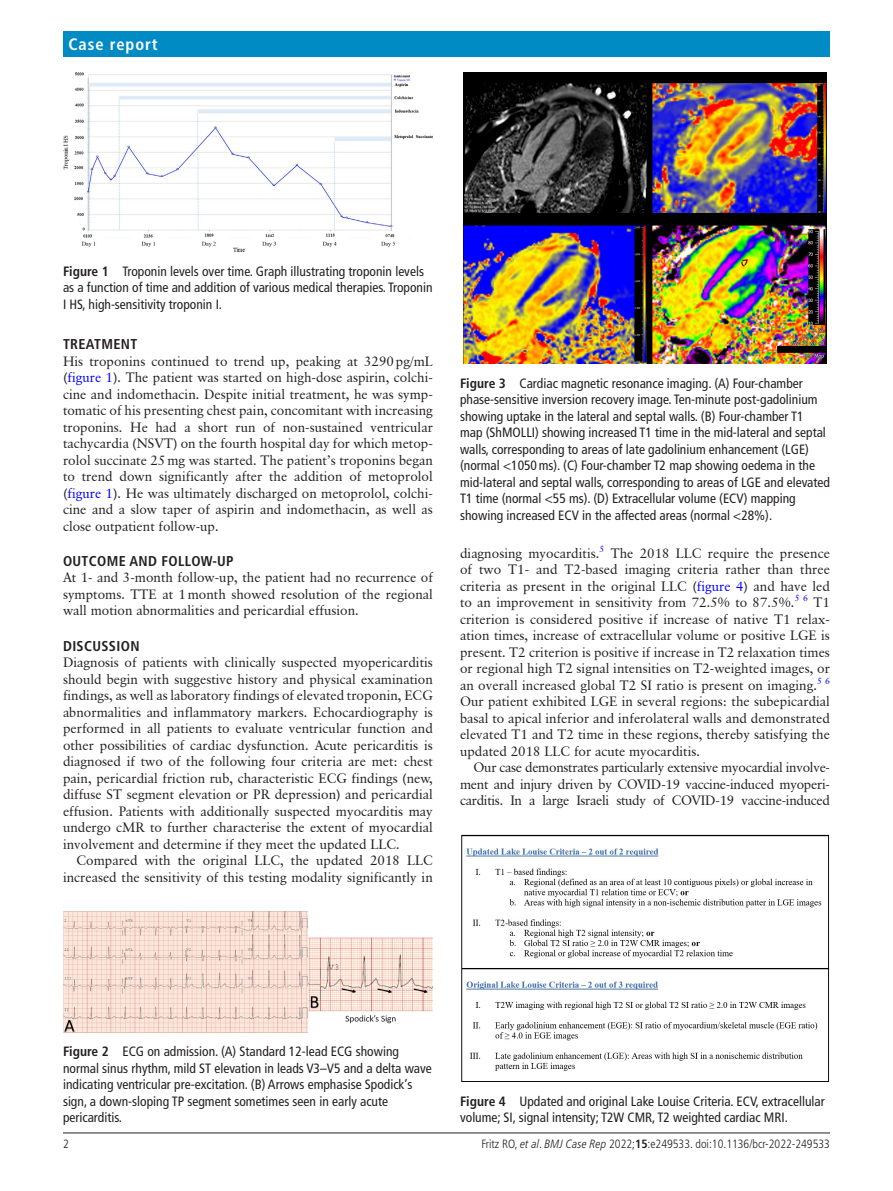
<style>
.page{position:relative;width:893px;height:1191px;background:#fff}
.page>*{position:absolute;margin:0;border:0;box-sizing:border-box;transform-origin:0 0}
.t1{font:700 condensed 16.5px "Frutiger LT Pro";letter-spacing:.055em;color:#fff}
.t2{font:700 condensed 14.25px "Frutiger LT Pro";letter-spacing:.025em;color:#231f20}
.t3{font:13.5px/16.5px "Classical Garamond BT";color:#231f20;text-align:justify}
.t4{font:condensed 13.5px/16.5px "Frutiger LT Pro";color:#231f20}
.t5{font:300 condensed 12px "Frutiger LT Pro";color:#231f20}
.s1{font-weight:700}
.s2{color:#00f}
.s3{font-style:italic}
</style>
<div class="page">
<hr style="left:63px;top:1132px;width:767px;height:1px;background:#231f20">
<div style="left:63px;top:31px;width:767px;height:25px;background:#008bc5"></div>
<img style="left:63px;top:72px;width:370px;height:179px">
<img style="left:63px;top:911px;width:370px;height:121px">
<img style="left:464px;top:72px;width:362px;height:292px">
<img style="left:461px;top:834px;width:369px;height:247px">
<p class="t1" style="left:69px;top:34px;width:91px">Case report</p>
<p class="t4" style="left:63px;top:263px;width:371px"><span class="s1">Figure 1</span> Troponin levels over time. Graph illustrating troponin levels as a function of time and addition of various medical therapies. Troponin<br>I HS, high-sensitivity troponin I.</p>
<p class="t2" style="left:63px;top:336px;width:76px">TREATMENT</p>
<p class="t3" style="left:63px;top:352px;width:371px">His troponins continued to trend up, peaking at 3290pg/mL (<span class="s2">figure 1</span>). The patient was started on high-dose aspirin, colchi&shy;cine and indomethacin. Despite initial treatment, he was symp&shy;tomatic of his presenting chest pain, concomitant with increasing troponins. He had a short run of non-sustained ventricular tachycardia (NSVT) on the fourth hospital day for which metop&shy;rolol succinate 25mg was started. The patient’s troponins began to trend down significantly after the addition of metoprolol (<span class="s2">figure 1</span>). He was ultimately discharged on metoprolol, colchi&shy;cine and a slow taper of aspirin and indomethacin, as well as close outpatient follow-up.</p>
<p class="t2" style="left:63px;top:552px;width:172px">OUTCOME AND FOLLOW-UP</p>
<p class="t3" style="left:63px;top:569px;width:371px">At 1- and 3-month follow-up, the patient had no recurrence of symptoms. TTE at 1month showed resolution of the regional wall motion abnormalities and pericardial effusion.</p>
<p class="t2" style="left:63px;top:637px;width:78px">DISCUSSION</p>
<p class="t3" style="left:63px;top:654px;width:371px">Diagnosis of patients with clinically suspected myopericarditis should begin with suggestive history and physical examination findings, as well as laboratory findings of elevated troponin, ECG abnormalities and inflammatory markers. Echocardiography is performed in all patients to evaluate ventricular function and other possibilities of cardiac dysfunction. Acute pericarditis is diagnosed if two of the following four criteria are met: chest pain, pericardial friction rub, characteristic ECG findings (new, diffuse ST segment elevation or PR depression) and pericardial effusion. Patients with additionally suspected myocarditis may undergo cMR to further characterise the extent of myocardial involvement and determine if they meet the updated LLC.</p>
<p class="t3" style="left:63px;top:852px;width:371px;text-align:right">Compared with the original LLC, the updated 2018 LLC increased the sensitivity of this testing modality significantly in</p>
<p class="t4" style="left:460px;top:375px;width:371px"><span class="s1">Figure 3</span> Cardiac magnetic resonance imaging. (A) Four-chamber phase-sensitive inversion recovery image. Ten-minute post-gadolinium showing uptake in the lateral and septal walls. (B) Four-chamber T1<br>map (ShMOLLI) showing increased T1 time in the mid-lateral and septal walls, corresponding to areas of late gadolinium enhancement (LGE) (normal &lt;1050ms). (C) Four-chamber T2 map showing oedema in the mid-lateral and septal walls, corresponding to areas of LGE and elevated T1 time (normal &lt;55 ms). (D) Extracellular volume (ECV) mapping showing increased ECV in the affected areas (normal &lt;28%).</p>
<p class="t3" style="left:460px;top:544px;width:146px">diagnosing myocarditis.<sup>5</sup></p>
<p class="t3" style="left:460px;top:545px;width:371px;text-indent:151px">The 2018 LLC require the presence of two T1- and T2-based imaging criteria rather than three criteria as present in the original LLC (<span class="s2">figure 4</span>) and have led to an improvement in sensitivity from 72.5% to 87.5%.<sup>5</sup> <sup>6</sup> T1 criterion is considered positive if increase of native T1 relax&shy;ation times, increase of extracellular volume or positive LGE is present. T2 criterion is positive if increase in T2 relaxation times or regional high T2 signal intensities on T2-weighted images, or an overall increased global T2 SI ratio is present on imaging.<sup>5</sup> <sup>6<br></sup>Our patient exhibited LGE in several regions: the subepicardial basal to apical inferior and inferolateral walls and demonstrated elevated T1 and T2 time in these regions, thereby satisfying the updated 2018 LLC for acute myocarditis.</p>
<p class="t3" style="left:460px;top:759px;width:371px;text-indent:14px">Our case demonstrates particularly extensive myocardial involve&shy;ment and injury driven by COVID-19 vaccine-induced myoperi&shy;carditis. In a large Israeli study of COVID-19 vaccine-induced</p>
<p class="t4" style="left:63px;top:1043px;width:370px"><span class="s1">Figure 2</span> ECG on admission. (A) Standard 12-lead ECG showing normal sinus rhythm, mild ST elevation in leads V3–V5 and a delta wave indicating ventricular pre-excitation. (B) Arrows emphasise Spodick’s sign, a down-sloping TP segment sometimes seen in early acute pericarditis.</p>
<p class="t4" style="left:460px;top:1092px;width:366px"><span class="s1">Figure 4</span> Updated and original Lake Louise Criteria. ECV, extracellular volume; SI, signal intensity; T2W CMR, T2 weighted cardiac MRI.</p>
<p class="t5" style="left:63px;top:1136px;width:7px">2</p>
<p class="t5" style="left:481px;top:1136px;width:350px">Fritz RO, <span class="s3">et al</span>. <span class="s3">BMJ Case Rep</span> 2022;<span class="s1">15</span>:e249533. doi:10.1136/bcr-2022-249533</p>
</div>
